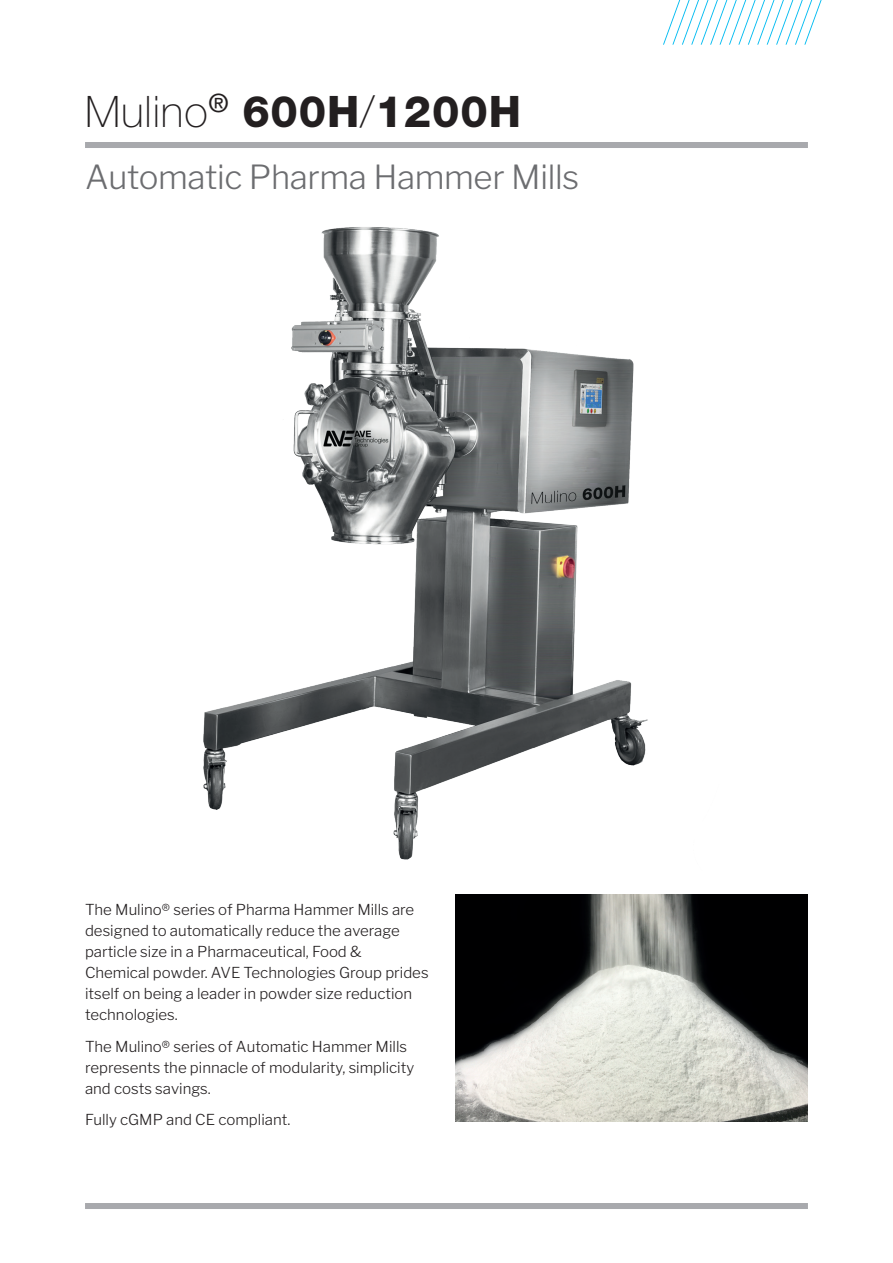
<style>
.page{position:relative;width:893px;height:1263px;background:#fff}
.page>*{position:absolute;margin:0;border:0;box-sizing:border-box;transform-origin:0 0}
.t1{font:800 43.5px "Helvetica Neue";letter-spacing:.02em;color:#231f20}
.t2{font:300 33px "Libre Franklin";letter-spacing:-.01em;color:#6c6d70}
.t3{font:300 15px/21px "Libre Franklin";color:#231f20}
.s1{font-weight:100}
</style>
<div class="page">
<div style="left:85px;top:142px;width:723px;height:6px;background:#a8a9ad"></div>
<svg style="left:663px;top:0;width:159px;height:45px"></svg>
<div style="left:85px;top:1203px;width:723px;height:6px;background:#a8a9ad"></div>
<img style="left:203px;top:227px;width:445px;height:633px">
<img style="left:455px;top:894px;width:353px;height:227px">
<h1 class="t1" style="left:85px;top:85px;width:437px"><span class="s1">Mulino</span><sup>®</sup> 600H<span class="s1">/</span>1200H</h1>
<h2 class="t2" style="left:85px;top:157px;width:496px">Automatic Pharma Hammer Mills</h2>
<p class="t3" style="left:85px;top:899px;width:345px">The Mulino® series of Pharma Hammer Mills are designed to automatically reduce the average particle size in a Pharmaceutical, Food &amp; Chemical powder. AVE Technologies Group prides itself on being a leader in powder size reduction technologies.</p>
<p class="t3" style="left:85px;top:1036px;width:331px">The Mulino® series of Automatic Hammer Mills represents the pinnacle of modularity, simplicity and costs savings.</p>
<p class="t3" style="left:85px;top:1109px;width:207px">Fully cGMP and CE compliant.</p>
</div>
